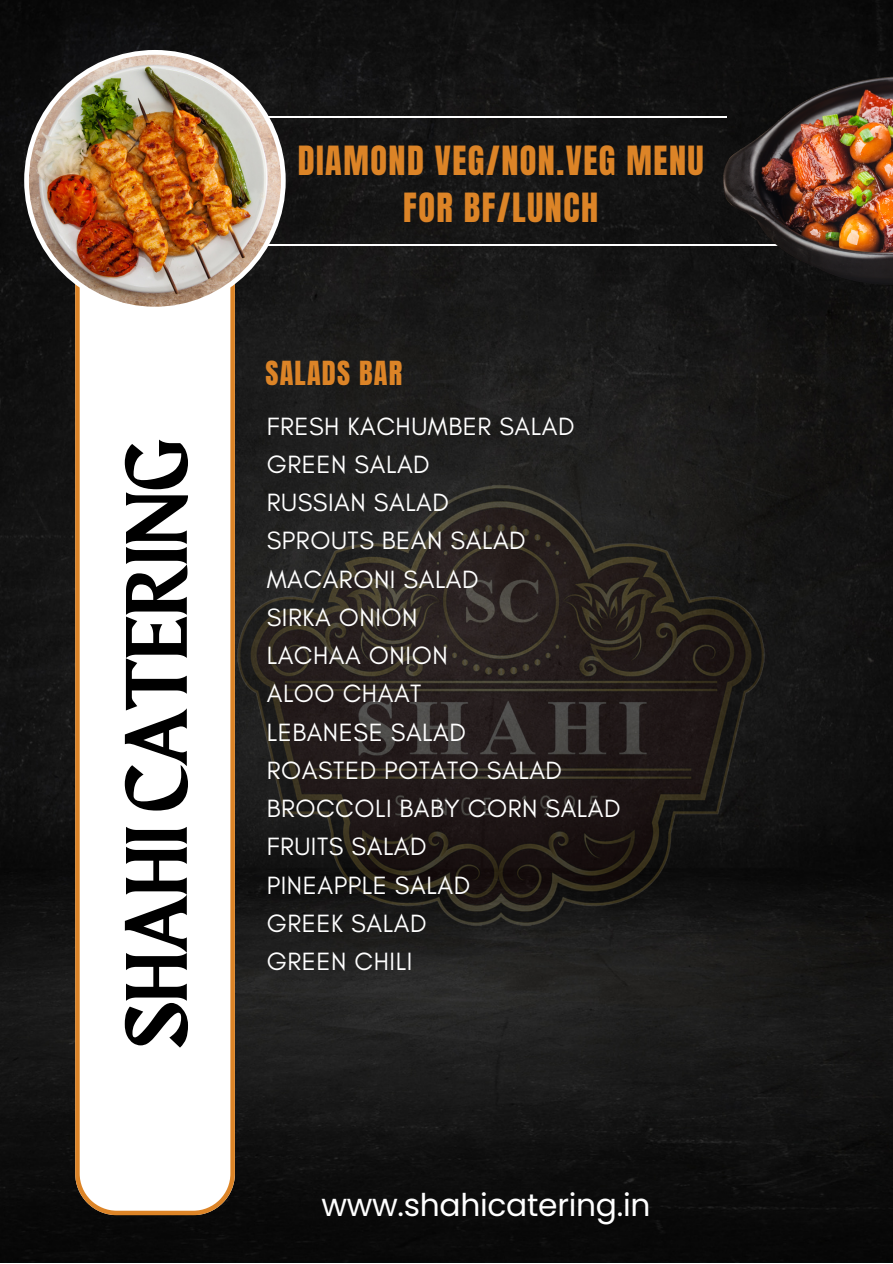
<style>
.page{position:relative;width:893px;height:1264px;background:#fff}
.page>*{position:absolute;margin:0;border:0;box-sizing:border-box;transform-origin:0 0}
.t1{font:87.3px "Maragsa Display";color:#000}
.t2{font:34.2px "Anton";letter-spacing:.045em;color:#dc8427}
.t3{font:31.35px "Poppins";letter-spacing:-.01em;color:#fff}
.t4{font:28.2px "Anton";letter-spacing:.045em;color:#dc8427}
.t5{font:25.5px "Glacial Indifference";letter-spacing:.02em;color:#fff}
</style>
<div class="page">
<img style="left:0;top:0;width:892px;height:1262px">
<img style="left:235px;top:357px;width:623px;height:681px">
<svg style="left:75px;top:311px;width:160px;height:904px"></svg>
<hr style="left:266px;top:244px;width:537px;height:1px;background:#fff">
<hr style="left:264px;top:116px;width:462px;height:1px;background:#fff">
<img style="left:24px;top:50px;width:262px;height:261px">
<img style="left:723px;top:76px;width:169px;height:208px">
<p class="t1" style="left:119px;top:1048px;width:610px;rotate:-90deg">SHAHICATERING</p>
<p class="t2" style="left:298px;top:136px;width:407px">DIAMOND VEG/NON.VEG MENU</p>
<p class="t2" style="left:403px;top:183px;width:196px">FOR BF/LUNCH</p>
<p class="t4" style="left:265px;top:352px;width:138px">SALADS BAR</p>
<p class="t5" style="left:267px;top:410px;width:309px">FRESH KACHUMBER SALAD</p>
<p class="t5" style="left:267px;top:448px;width:164px">GREEN SALAD</p>
<p class="t5" style="left:267px;top:487px;width:184px">RUSSIAN SALAD</p>
<p class="t5" style="left:267px;top:525px;width:260px">SPROUTS BEAN SALAD</p>
<p class="t5" style="left:267px;top:563px;width:213px">MACARONI SALAD</p>
<p class="t5" style="left:267px;top:601px;width:152px">SIRKA ONION</p>
<p class="t5" style="left:267px;top:640px;width:182px">LACHAA ONION</p>
<p class="t5" style="left:267px;top:678px;width:156px">ALOO CHAAT</p>
<p class="t5" style="left:267px;top:716px;width:201px">LEBANESE SALAD</p>
<p class="t5" style="left:267px;top:754px;width:297px">ROASTED POTATO SALAD</p>
<p class="t5" style="left:267px;top:792px;width:355px">BROCCOLI BABY CORN SALAD</p>
<p class="t5" style="left:267px;top:831px;width:161px">FRUITS SALAD</p>
<p class="t5" style="left:267px;top:869px;width:205px">PINEAPPLE SALAD</p>
<p class="t5" style="left:267px;top:907px;width:161px">GREEK SALAD</p>
<p class="t5" style="left:267px;top:945px;width:147px">GREEN CHILI</p>
<p class="t3" style="left:321px;top:1182px;width:330px">www.shahicatering.in</p>
</div>
